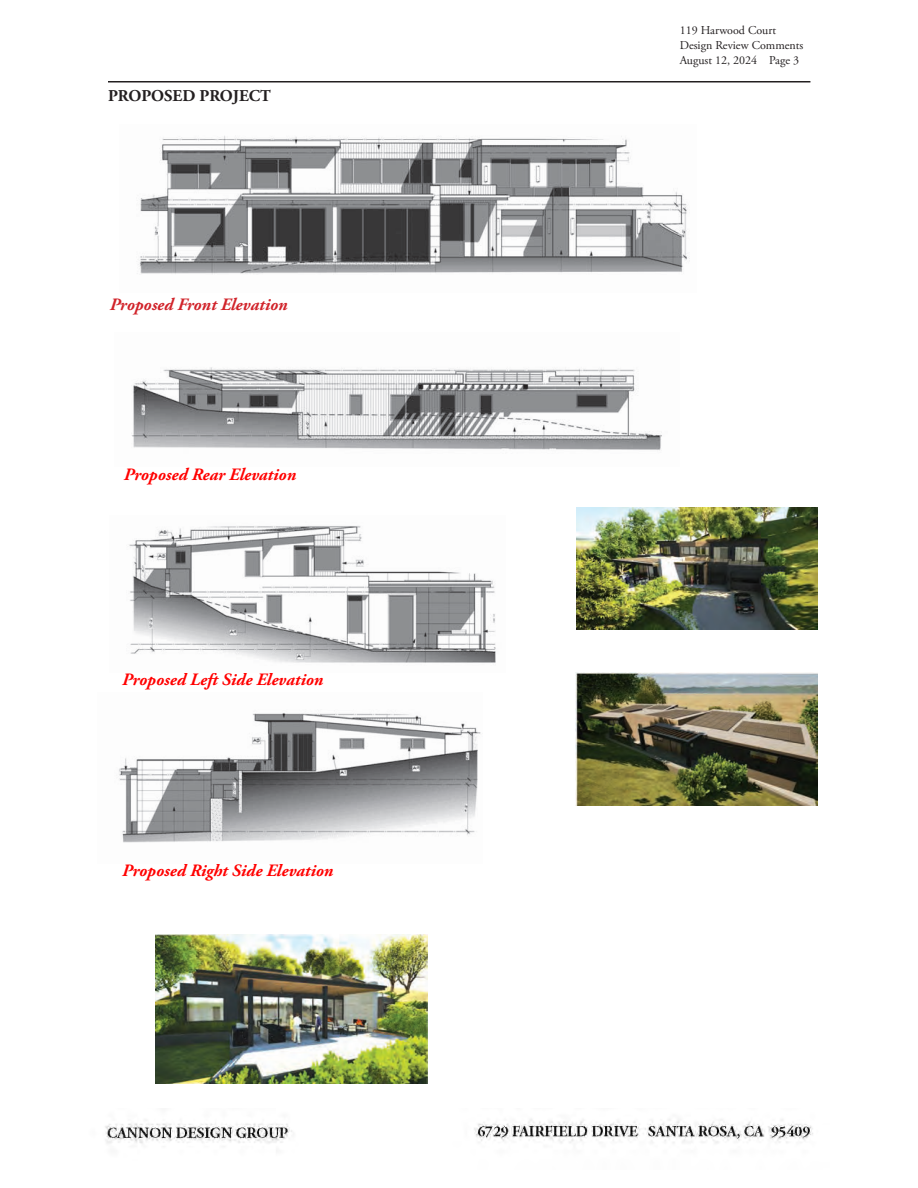
<style>
.page{position:relative;width:918px;height:1188px;background:#fff}
.page>*{position:absolute;margin:0;border:0;box-sizing:border-box;transform-origin:0 0}
.t1{font:italic 700 17.4px "Adobe Garamond Pro";color:#f00}
.t2{font:italic 700 17.4px "Adobe Garamond Pro";color:#d1232a}
.Subhead_2{font:700 16.5px "Adobe Garamond Pro";color:#231f20}
.t3{font:12px/15px "Adobe Garamond Pro";color:#231f20}
</style>
<div class="page">
<hr style="left:108px;top:81px;width:702px;height:1px;background:#231f20">
<img style="left:105px;top:1119px;width:708px;height:25px">
<img style="left:137px;top:135px;width:553px;height:139px">
<img style="left:129px;top:526px;width:367px;height:137px">
<img style="left:131px;top:367px;width:531px;height:84px">
<img style="left:119px;top:713px;width:362px;height:130px">
<img style="left:155px;top:934px;width:273px;height:150px">
<img style="left:576px;top:673px;width:242px;height:132px">
<img style="left:576px;top:508px;width:241px;height:122px">
<p class="Subhead_2" style="left:108px;top:86px;width:164px">PROPOSED PROJECT</p>
<p class="t2" style="left:110px;top:295px;width:179px">Proposed Front Elevation</p>
<p class="t1" style="left:124px;top:464px;width:174px">Proposed Rear Elevation</p>
<p class="t1" style="left:122px;top:670px;width:203px">Proposed Left Side Elevation</p>
<p class="t1" style="left:122px;top:861px;width:213px">Proposed Right Side Elevation</p>
<p class="t3" style="left:680px;top:23px;width:125px">119 Harwood Court<br>Design Review Comments<br>August 12, 2024 Page 3</p>
</div>
